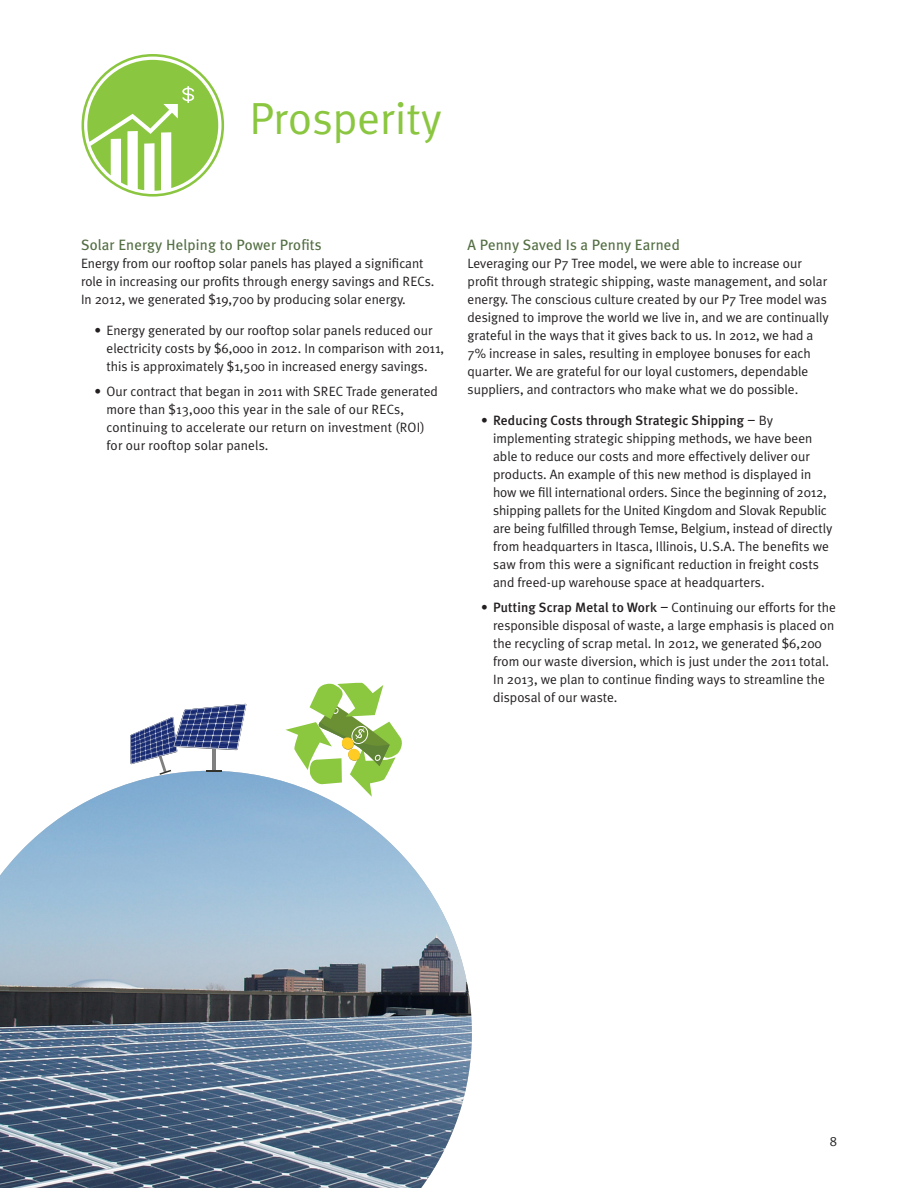
<style>
.page{position:relative;width:918px;height:1188px;background:#fff}
.page>*{position:absolute;margin:0;border:0;box-sizing:border-box;transform-origin:0 0}
.t1{font:45px "Meta Plus Normal";color:#8bc640}
.Paragraph_Headings{font:15px "Meta Plus";letter-spacing:.01em;color:#546f44}
.body_copy{font:13.5px/18px "Meta Plus Normal";color:#231f20}
.s1{font-family:"Meta Plus";font-weight:500}
.s2{font-family:"Dow Corporate"}
</style>
<div class="page">
<img style="left:0;top:773px;width:472px;height:415px">
<svg style="left:82px;top:54px;width:142px;height:143px"></svg>
<svg style="left:286px;top:683px;width:118px;height:114px"></svg>
<svg style="left:130px;top:704px;width:116px;height:71px"></svg>
<p class="t1" style="left:249px;top:92px;width:194px">Prosperity</p>
<p class="Paragraph_Headings" style="left:81px;top:236px;width:242px">Solar Energy Helping to Power Profits</p>
<p class="body_copy" style="left:81px;top:254px;width:355px">Energy from our rooftop solar panels has played a significant role in increasing our profits through energy savings and RECs.<br>In 2012, we generated $19,700 by producing solar energy.</p>
<p class="body_copy" style="left:106px;top:321px;width:339px;text-indent:-12px">• Energy generated by our rooftop solar panels reduced our electricity costs by $6,000 in 2012. In comparison with 2011, this is approximately $1,500 in increased energy savings.</p>
<p class="body_copy" style="left:106px;top:382px;width:333px;text-indent:-12px">• Our contract that began in 2011 with SREC Trade generated more than $13,000 this year in the sale of our RECs, continuing to accelerate our return on investment (ROI) for our rooftop solar panels.</p>
<p class="Paragraph_Headings" style="left:468px;top:236px;width:214px">A Penny Saved Is a Penny Earned</p>
<p class="body_copy" style="left:468px;top:254px;width:363px">Leveraging our P7 Tree model, we were able to increase our profit through strategic shipping, waste management, and solar energy. The conscious culture created by our P7 Tree model was designed to improve the world we live in, and we are continually grateful in the ways that it gives back to us. In 2012, we had a 7% increase in sales, resulting in employee bonuses for each quarter. We are grateful for our loyal customers, dependable suppliers, and contractors who make what we do possible.</p>
<p class="body_copy" style="left:493px;top:411px;width:341px;text-indent:-12px"><span class="s1">• Reducing Costs through Strategic Shipping</span> <span class="s2">–</span> By implementing strategic shipping methods, we have been able to reduce our costs and more effectively deliver our products. An example of this new method is displayed in how we fill international orders. Since the beginning of 2012, shipping pallets for the United Kingdom and Slovak Republic are being fulfilled through Temse, Belgium, instead of directly from headquarters in Itasca, Illinois, U.S.A. The benefits we saw from this were a significant reduction in freight costs and freed-up warehouse space at headquarters.</p>
<p class="body_copy" style="left:493px;top:598px;width:344px;text-indent:-12px"><span class="s1">• Putting Scrap Metal to Work</span> <span class="s2">–</span> Continuing our efforts for the responsible disposal of waste, a large emphasis is placed on the recycling of scrap metal. In 2012, we generated $6,200 from our waste diversion, which is just under the 2011 total.<br>In 2013, we plan to continue finding ways to streamline the disposal of our waste.</p>
<p class="body_copy" style="left:830px;top:1132px;width:9px">8</p>
</div>
